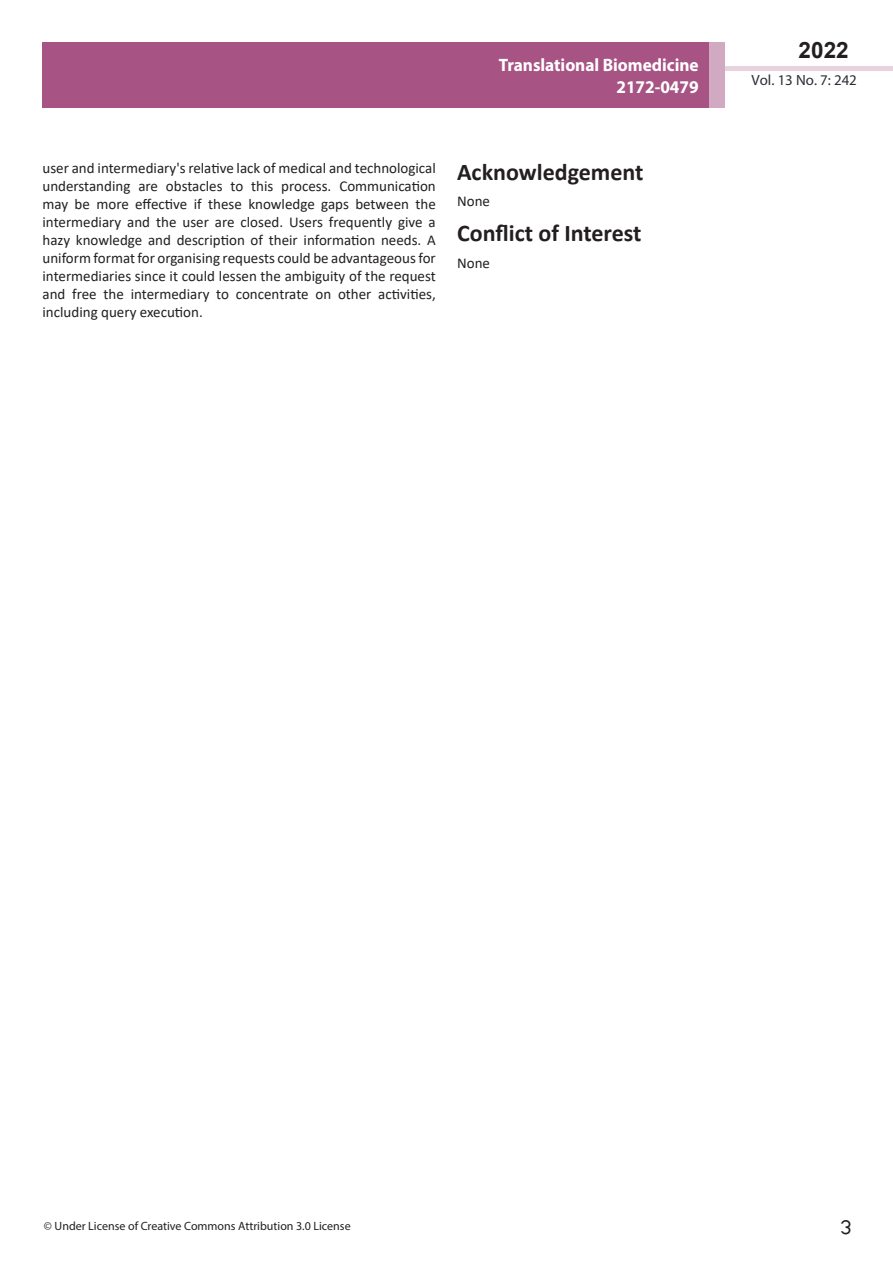
<style>
.page{position:relative;width:893px;height:1263px;background:#fff}
.page>*{position:absolute;margin:0;border:0;box-sizing:border-box;transform-origin:0 0}
.t1{font:25.5px "Tunga";color:#231f20}
.side-heading{font:700 24px "Calibri";color:#231f20}
.t2{font:700 22.5px "Arial";color:#231f20}
.t3{font:700 18px/21.6px "Myriad Pro";color:#fff;text-align:right;scale:.96 1}
.body_text{font:15px/18px "Calibri";color:#231f20;text-align:justify}
.t4{font:14.85px "Myriad Pro";color:#2c2e35}
.t5{font:12px "Myriad Pro";color:#231f20}
</style>
<div class="page">
<div style="left:722px;top:66px;width:171px;height:5px;background:#e7d2de"></div>
<div style="left:43px;top:42px;width:682px;height:66px;background:#a75484"></div>
<div style="left:710px;top:42px;width:15px;height:66px;background:#d1a9c1"></div>
<p class="t3" style="left:499px;top:54px;width:210px">Translational Biomedicine<br>2172-0479</p>
<p class="body_text" style="left:43px;top:158px;width:395px">user and intermediary's relative lack of medical and technological understanding are obstacles to this process. Communication may be more effective if these knowledge gaps between the intermediary and the user are closed. Users frequently give a hazy knowledge and description of their information needs. A uniform format for organising requests could be advantageous for intermediaries since it could lessen the ambiguity of the request and free the intermediary to concentrate on other activities, including query execution.</p>
<p class="side-heading" style="left:457px;top:155px;width:188px">Acknowledgement</p>
<p class="body_text" style="left:457px;top:192px;width:34px">None</p>
<p class="side-heading" style="left:457px;top:216px;width:186px">Conflict of Interest</p>
<p class="body_text" style="left:457px;top:253px;width:34px">None</p>
<h3 class="t2" style="left:799px;top:35px;width:52px">2022</h3>
<p class="t4" style="left:752px;top:71px;width:107px">Vol. 13 No. 7: 242</p>
<p class="t5" style="left:44px;top:1218px;width:308px">© Under License of Creative Commons Attribution 3.0 License</p>
<h1 class="t1" style="left:840px;top:1210px;width:13px">3</h1>
</div>
